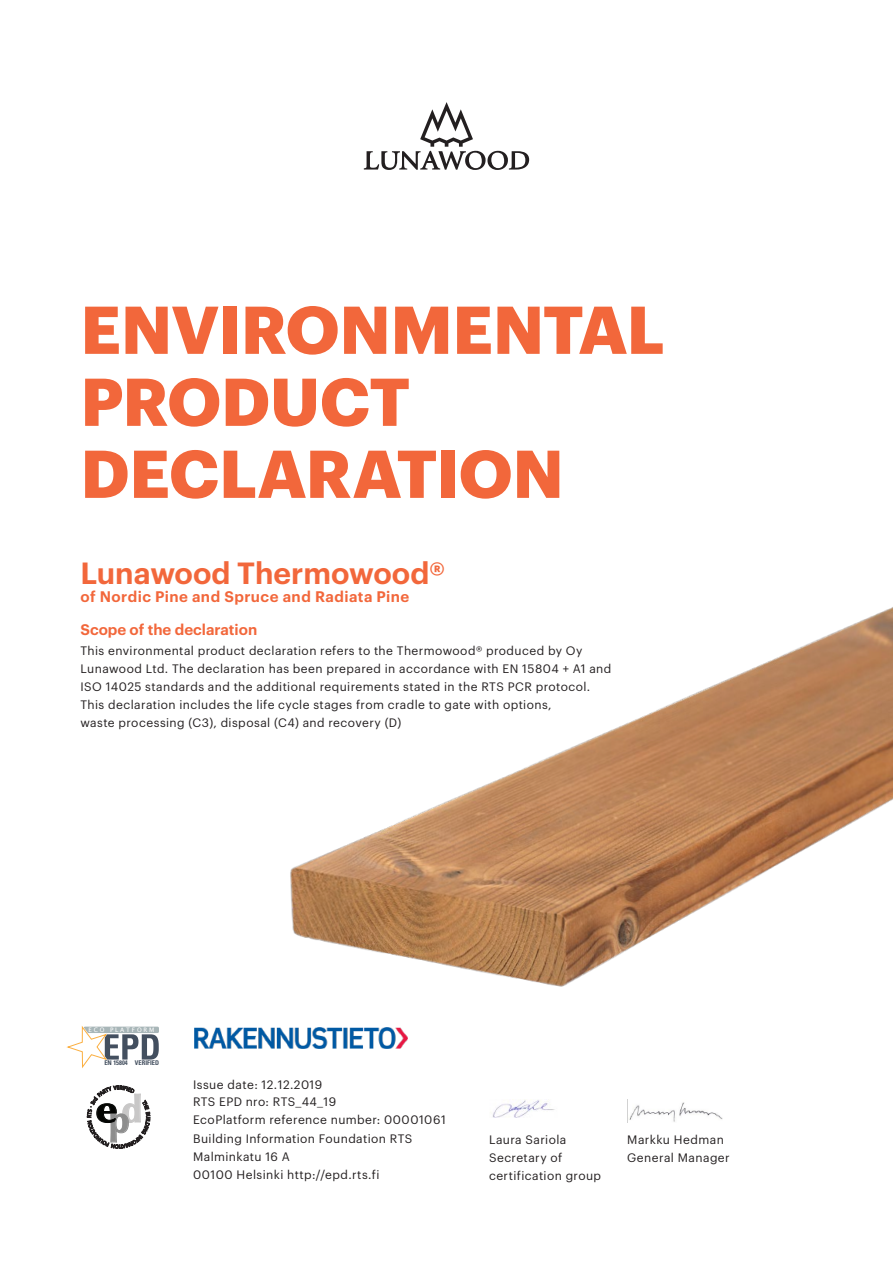
<style>
.page{position:relative;width:893px;height:1263px;background:#fff}
.page>*{position:absolute;margin:0;border:0;box-sizing:border-box;transform-origin:0 0}
.Ylaotsikko{font:700 66px "Graphik";letter-spacing:-.005em;color:#f2673b}
.t1{font:700 37.2px "Optima";color:#040503;scale:1.2 1}
.Front_Page{font:600 30px "Graphik";color:#f2673b}
.Leipis{font:600 15px "Graphik";letter-spacing:.03em;color:#f2673b}
.Title_Product_Name{font:600 15px "Graphik";color:#f2673b}
.Leipis-2{font:12px/18px "Graphik";letter-spacing:.035em;color:#231f20}
.t2{font:700 condensed 6.45px "Univers";color:#434f5f}
.t3{font:6px "Lucida Sans Unicode";letter-spacing:.3em;color:#fff}
.s1{color:#8d8d8d}
.s2{color:#c8c7c7}
.s3{font-family:"Minion Pro"}
</style>
<div class="page">
<img style="left:237px;top:607px;width:656px;height:516px">
<svg style="left:67px;top:1026px;width:92px;height:42px"></svg>
<svg style="left:364px;top:102px;width:165px;height:68px"></svg>
<img style="left:195px;top:1027px;width:213px;height:21px">
<img style="left:489px;top:1100px;width:68px;height:18px">
<img style="left:627px;top:1100px;width:95px;height:22px">
<svg style="left:87px;top:1085px;width:63px;height:64px"></svg>
<p class="Ylaotsikko" style="left:81px;top:279px;width:586px">ENVIRONMENTAL</p>
<p class="Ylaotsikko" style="left:81px;top:351px;width:331px">PRODUCT</p>
<p class="Ylaotsikko" style="left:81px;top:423px;width:485px">DECLARATION</p>
<p class="Front_Page" style="left:80px;top:550px;width:366px">Lunawood Thermowood®</p>
<p class="Leipis" style="left:80px;top:585px;width:330px">of Nordic Pine and Spruce and Radiata Pine</p>
<p class="Title_Product_Name" style="left:80px;top:618px;width:178px">Scope of the declaration</p>
<p class="Leipis-2" style="left:80px;top:641px;width:532px">This environmental product declaration refers to the Thermowood® produced by Oy<br>Lunawood Ltd. The declaration has been prepared in accordance with EN 15804 + A1 and</p>
<p class="Leipis-2" style="left:80px;top:677px;width:511px">ISO 14025 standards and the additional requirements stated in the RTS PCR protocol.</p>
<p class="Leipis-2" style="left:80px;top:695px;width:473px">This declaration includes the life cycle stages from cradle to gate with options,</p>
<p class="Leipis-2" style="left:80px;top:713px;width:322px">waste processing (C3), disposal (C4) and recovery (D)</p>
<p class="t3" style="left:89px;top:1025px;width:67px">ECO PLATFORM</p>
<p class="t2" style="left:104px;top:1059px;width:56px">EN 15804 VERIFIED</p>
<p class="t1" style="left:95px;top:1088px;width:41px">e<span class="s1">p</span><span class="s2">d</span></p>
<p class="Leipis-2" style="left:193px;top:1075px;width:145px;line-height:16.6px">Issue date: 12.12.2019<br>RTS EPD nro: RTS<span class="s3">_</span>44<span class="s3">_</span>19</p>
<p class="Leipis-2" style="left:193px;top:1109px;width:254px;line-height:19.4px">EcoPlatform reference number: 00001061<br>Building Information Foundation RTS</p>
<p class="Leipis-2" style="left:193px;top:1147px;width:188px">Malminkatu 16 A<br>00100 Helsinki http://epd.rts.fi</p>
<p class="Leipis-2" style="left:489px;top:1130px;width:79px">Laura Sariola</p>
<p class="Leipis-2" style="left:489px;top:1148px;width:114px">Secretary of certification group</p>
<p class="Leipis-2" style="left:627px;top:1130px;width:98px">Markku Hedman</p>
<p class="Leipis-2" style="left:627px;top:1148px;width:104px">General Manager</p>
</div>
